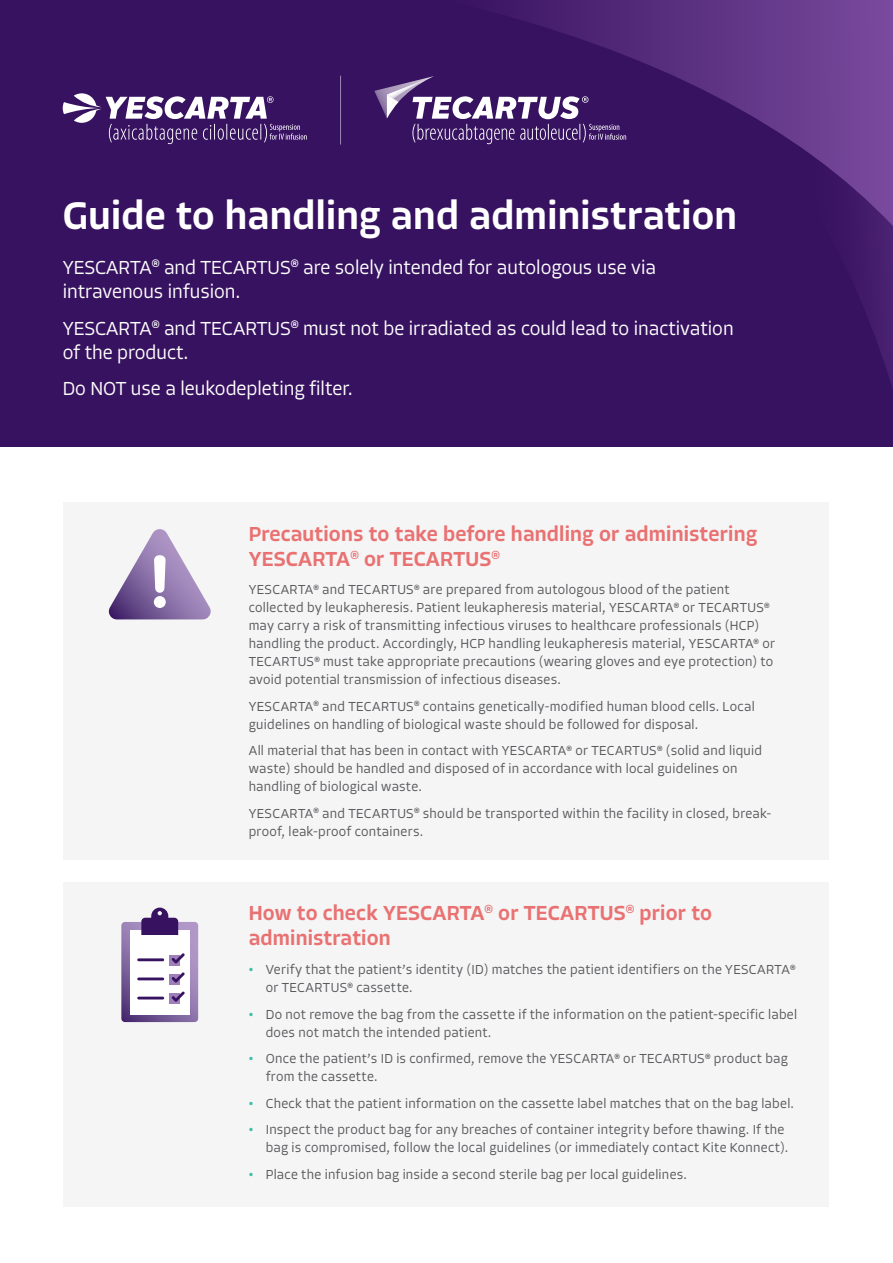
<style>
.page{position:relative;width:893px;height:1263px;background:#fff}
.page>*{position:absolute;margin:0;border:0;box-sizing:border-box;transform-origin:0 0}
.t1{font:500 39.75px "Allotrope";letter-spacing:.01em;color:#fff}
.t2{font:500 21px/25.2px "Allotrope";letter-spacing:.01em;color:#e97171}
.t3{font:300 19.5px/24px "Allotrope";color:#fff}
.t4{font:300 13.5px/18px "Allotrope";letter-spacing:.02em;color:#57585a}
.s1{font-weight:700;color:#3fbfb0}
</style>
<div class="page">
<div style="left:0;top:0;width:893px;height:447px;background:#371260"></div>
<svg style="left:863px;top:226px;width:30px;height:162px"></svg>
<svg style="left:487px;top:0;width:406px;height:226px"></svg>
<hr style="left:340px;top:76px;width:1px;height:69px;background:#fff">
<svg style="left:374px;top:76px;width:252px;height:68px"></svg>
<svg style="left:63px;top:93px;width:244px;height:51px"></svg>
<div style="left:64px;top:502px;width:765px;height:358px;background:#f5f5f6"></div>
<svg style="left:108px;top:529px;width:103px;height:90px"></svg>
<div style="left:64px;top:882px;width:765px;height:325px;background:#f5f5f6"></div>
<svg style="left:121px;top:907px;width:77px;height:115px"></svg>
<p class="t1" style="left:63px;top:189px;width:676px">Guide to handling and administration</p>
<p class="t3" style="left:63px;top:256px;width:595px">YESCARTA<sup>®</sup> and TECARTUS<sup>®</sup> are solely intended for autologous use via intravenous infusion.</p>
<p class="t3" style="left:63px;top:316px;width:672px">YESCARTA<sup>®</sup> and TECARTUS<sup>®</sup> must not be irradiated as could lead to inactivation of the product.</p>
<p class="t3" style="left:63px;top:377px;width:292px">Do NOT use a leukodepleting filter.</p>
<p class="t2" style="left:249px;top:521px;width:510px">Precautions to take before handling or administering<br>YESCARTA<sup>®</sup> or TECARTUS<sup>®</sup></p>
<p class="t4" style="left:249px;top:581px;width:528px">YESCARTA<sup>®</sup> and TECARTUS<sup>®</sup> are prepared from autologous blood of the patient collected by leukapheresis. Patient leukapheresis material, YESCARTA<sup>®</sup> or TECARTUS<sup>® </sup>may carry a risk of transmitting infectious viruses to healthcare professionals (HCP) handling the product. Accordingly, HCP handling leukapheresis material, YESCARTA<sup>®</sup> or TECARTUS<sup>®</sup> must take appropriate precautions (wearing gloves and eye protection) to avoid potential transmission of infectious diseases.</p>
<p class="t4" style="left:249px;top:697px;width:507px">YESCARTA<sup>®</sup> and TECARTUS<sup>®</sup> contains genetically-modified human blood cells. Local guidelines on handling of biological waste should be followed for disposal.</p>
<p class="t4" style="left:249px;top:742px;width:515px">All material that has been in contact with YESCARTA<sup>®</sup> or TECARTUS<sup>®</sup> (solid and liquid waste) should be handled and disposed of in accordance with local guidelines on handling of biological waste.</p>
<p class="t4" style="left:249px;top:804px;width:524px">YESCARTA<sup>®</sup> and TECARTUS<sup>®</sup> should be transported within the facility in closed, break&shy;proof, leak-proof containers.</p>
<p class="t2" style="left:249px;top:900px;width:465px">How to check YESCARTA<sup>®</sup> or TECARTUS<sup>®</sup> prior to administration</p>
<p class="t4" style="left:266px;top:961px;width:531px;text-indent:-17px"><span class="s1">•</span> Verify that the patient’s identity (ID) matches the patient identifiers on the YESCARTA<sup>® </sup>or TECARTUS<sup>®</sup> cassette.</p>
<p class="t4" style="left:266px;top:1005px;width:533px;text-indent:-17px"><span class="s1">•</span> Do not remove the bag from the cassette if the information on the patient-specific label does not match the intended patient.</p>
<p class="t4" style="left:266px;top:1050px;width:524px;text-indent:-17px"><span class="s1">•</span> Once the patient’s ID is confirmed, remove the YESCARTA<sup>®</sup> or TECARTUS<sup>®</sup> product bag from the cassette.</p>
<p class="t4" style="left:249px;top:1094px;width:547px"><span class="s1">•</span> Check that the patient information on the cassette label matches that on the bag label.</p>
<p class="t4" style="left:249px;top:1121px;width:541px;text-align:right"><span class="s1">•</span> Inspect the product bag for any breaches of container integrity before thawing. If the bag is compromised, follow the local guidelines (or immediately contact Kite Konnect).</p>
<p class="t4" style="left:249px;top:1165px;width:440px"><span class="s1">•</span> Place the infusion bag inside a second sterile bag per local guidelines.</p>
</div>
